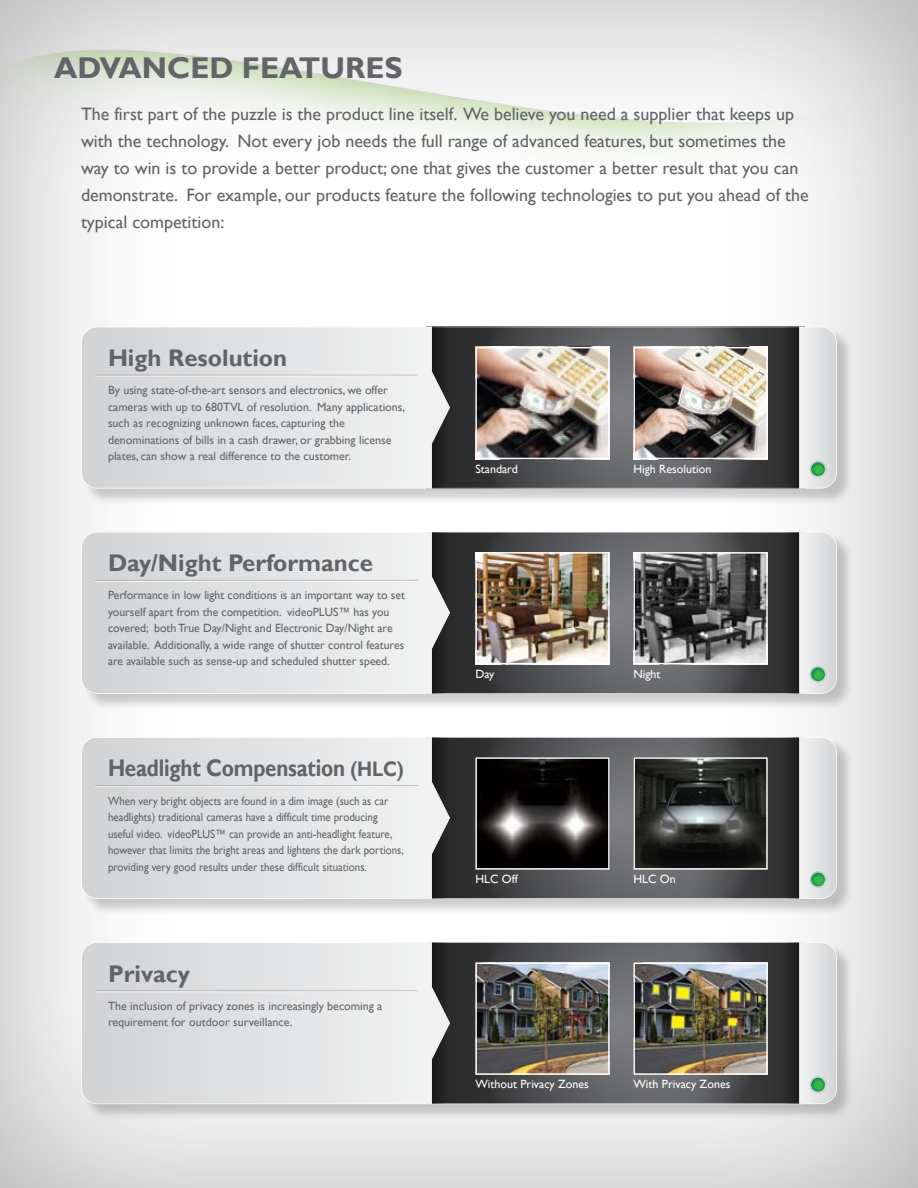
<style>
.page{position:relative;width:918px;height:1188px;background:#fff}
.page>*{position:absolute;margin:0;border:0;box-sizing:border-box;transform-origin:0 0}
.t1{font:700 30px "Gill Sans";color:#636467}
.t2{font:700 24px "Gill Sans";letter-spacing:-.005em;color:#636467}
.t3{font:700 24px "Gill Sans";letter-spacing:-.005em;color:#636467;scale:.86 1}
.t4{font:18px/27px "Gill Sans";color:#636467}
.t5{font:12px/16.5px "Gill Sans";color:#636467}
.t6{font:12px/16.5px "Gill Sans";color:#636467;scale:.91 1}
.t7{font:12px "Gill Sans";color:#fff}
.s1{font-size:21px}
</style>
<div class="page">
<div style="left:0;top:0;width:918px;height:1188px;background:#000;opacity:.35"></div>
<img style="left:0;top:0;width:918px;height:162px">
<div style="left:82px;top:327px;width:771px;height:178px;background:#000;opacity:.2"></div>
<svg style="left:450px;top:327px;width:349px;height:162px;background:#515254"></svg>
<div style="left:785px;top:327px;width:20px;height:161px;background:#232324"></div>
<svg style="left:799px;top:327px;width:38px;height:162px;background:#e2e3e4"></svg>
<svg style="left:81px;top:327px;width:369px;height:162px;background:#dadbdc"></svg>
<svg style="left:95px;top:375px;width:324px;height:2px"></svg>
<svg style="left:810px;top:461px;width:16px;height:17px"></svg>
<svg style="left:811px;top:462px;width:14px;height:14px"></svg>
<img style="left:478px;top:350px;width:129px;height:106px">
<div style="left:475px;top:347px;width:135px;height:112px;border:2px solid #fff"></div>
<img style="left:636px;top:350px;width:129px;height:106px">
<div style="left:633px;top:347px;width:135px;height:112px;border:2px solid #fff"></div>
<div style="left:82px;top:532px;width:771px;height:179px;background:#000;opacity:.2"></div>
<svg style="left:450px;top:532px;width:349px;height:162px;background:#515254"></svg>
<div style="left:785px;top:533px;width:20px;height:160px;background:#232324"></div>
<svg style="left:799px;top:532px;width:38px;height:162px;background:#e2e3e4"></svg>
<svg style="left:81px;top:532px;width:369px;height:162px;background:#dadbdc"></svg>
<svg style="left:95px;top:580px;width:324px;height:2px"></svg>
<svg style="left:810px;top:666px;width:16px;height:17px"></svg>
<svg style="left:811px;top:668px;width:14px;height:13px"></svg>
<img style="left:478px;top:555px;width:129px;height:106px">
<div style="left:475px;top:552px;width:135px;height:112px;border:2px solid #fff"></div>
<img style="left:636px;top:555px;width:129px;height:106px">
<div style="left:633px;top:552px;width:135px;height:112px;border:2px solid #fff"></div>
<div style="left:82px;top:738px;width:771px;height:178px;background:#000;opacity:.2"></div>
<svg style="left:450px;top:737px;width:349px;height:162px;background:#505253"></svg>
<div style="left:785px;top:738px;width:20px;height:160px;background:#232324"></div>
<svg style="left:799px;top:737px;width:38px;height:162px;background:#e2e3e4"></svg>
<svg style="left:81px;top:737px;width:369px;height:162px;background:#dadbdc"></svg>
<svg style="left:95px;top:785px;width:324px;height:2px"></svg>
<svg style="left:810px;top:871px;width:16px;height:17px"></svg>
<svg style="left:811px;top:873px;width:14px;height:13px"></svg>
<img style="left:478px;top:760px;width:129px;height:107px">
<div style="left:475px;top:757px;width:135px;height:113px;border:2px solid #fff"></div>
<img style="left:636px;top:760px;width:129px;height:107px">
<div style="left:633px;top:757px;width:135px;height:113px;border:2px solid #fff"></div>
<div style="left:82px;top:943px;width:771px;height:178px;background:#000;opacity:.2"></div>
<svg style="left:450px;top:942px;width:349px;height:162px;background:#515254"></svg>
<div style="left:785px;top:943px;width:20px;height:160px;background:#232324"></div>
<svg style="left:799px;top:942px;width:38px;height:162px;background:#e2e3e4"></svg>
<svg style="left:81px;top:942px;width:369px;height:162px;background:#dadbdc"></svg>
<svg style="left:95px;top:990px;width:324px;height:2px"></svg>
<svg style="left:810px;top:1076px;width:16px;height:17px"></svg>
<svg style="left:811px;top:1078px;width:14px;height:14px"></svg>
<img style="left:478px;top:966px;width:129px;height:106px">
<div style="left:475px;top:963px;width:135px;height:112px;border:2px solid #fff"></div>
<img style="left:636px;top:966px;width:129px;height:106px">
<div style="left:633px;top:963px;width:135px;height:112px;border:2px solid #fff"></div>
<h1 class="t1" style="left:119px;top:50px;width:280px">anc ed Features</h1>
<h1 class="t1" style="left:54px;top:50px;width:24px">Adv</h1>
<p class="t4" style="left:81px;top:101px;width:729px">The first part of the puzzle is the product line itself. We believe you need a supplier that keeps up with the technology. Not every job needs the full range of advanced features, but sometimes the way to win is to provide a better product; one that gives the customer a better result that you can demonstrate. For example, our products feature the following technologies to put you ahead of the typical competition:</p>
<h2 class="t2" style="left:108px;top:343px;width:181px">High Resolution</h2>
<p class="t5" style="left:108px;top:382px;width:299px">By using state-of-the-art sensors and electronics, we offer cameras with up to 680TVL of resolution. Many applications, such as recognizing unknown faces, capturing the denominations of bills in a cash drawer, or grabbing license plates, can show a real difference to the customer.</p>
<h2 class="t2" style="left:108px;top:549px;width:267px">Day/Night Performance</h2>
<p class="t5" style="left:108px;top:587px;width:299px">Performance in low light conditions is an important way to set yourself apart from the competition. videoPLUS™ has you covered; both True Day/Night and Electronic Day/Night are available. Additionally, a wide range of shutter control features are available such as sense-up and scheduled shutter speed.</p>
<h2 class="t3" style="left:108px;top:754px;width:345px">Headlight Compensation <span class="s1">(HLC)</span></h2>
<p class="t6" style="left:108px;top:793px;width:327px">When very bright objects are found in a dim image (such as car headlights) traditional cameras have a difficult time producing useful video. videoPLUS™ can provide an anti-headlight feature, however that limits the bright areas and lightens the dark portions, providing very good results under these difficult situations.</p>
<h2 class="t2" style="left:108px;top:959px;width:84px">Privacy</h2>
<p class="t5" style="left:108px;top:998px;width:276px">The inclusion of privacy zones is increasingly becoming a requirement for outdoor surveillance.</p>
<p class="t7" style="left:475px;top:462px;width:44px">Standard</p>
<p class="t7" style="left:633px;top:462px;width:79px">High Resolution</p>
<p class="t7" style="left:475px;top:667px;width:20px">Day</p>
<p class="t7" style="left:633px;top:667px;width:29px">Night</p>
<p class="t7" style="left:475px;top:872px;width:44px">HLC Off</p>
<p class="t7" style="left:633px;top:872px;width:44px">HLC On</p>
<p class="t7" style="left:475px;top:1077px;width:115px">Without Privacy Zones</p>
<p class="t7" style="left:633px;top:1077px;width:98px">With Privacy Zones</p>
</div>
